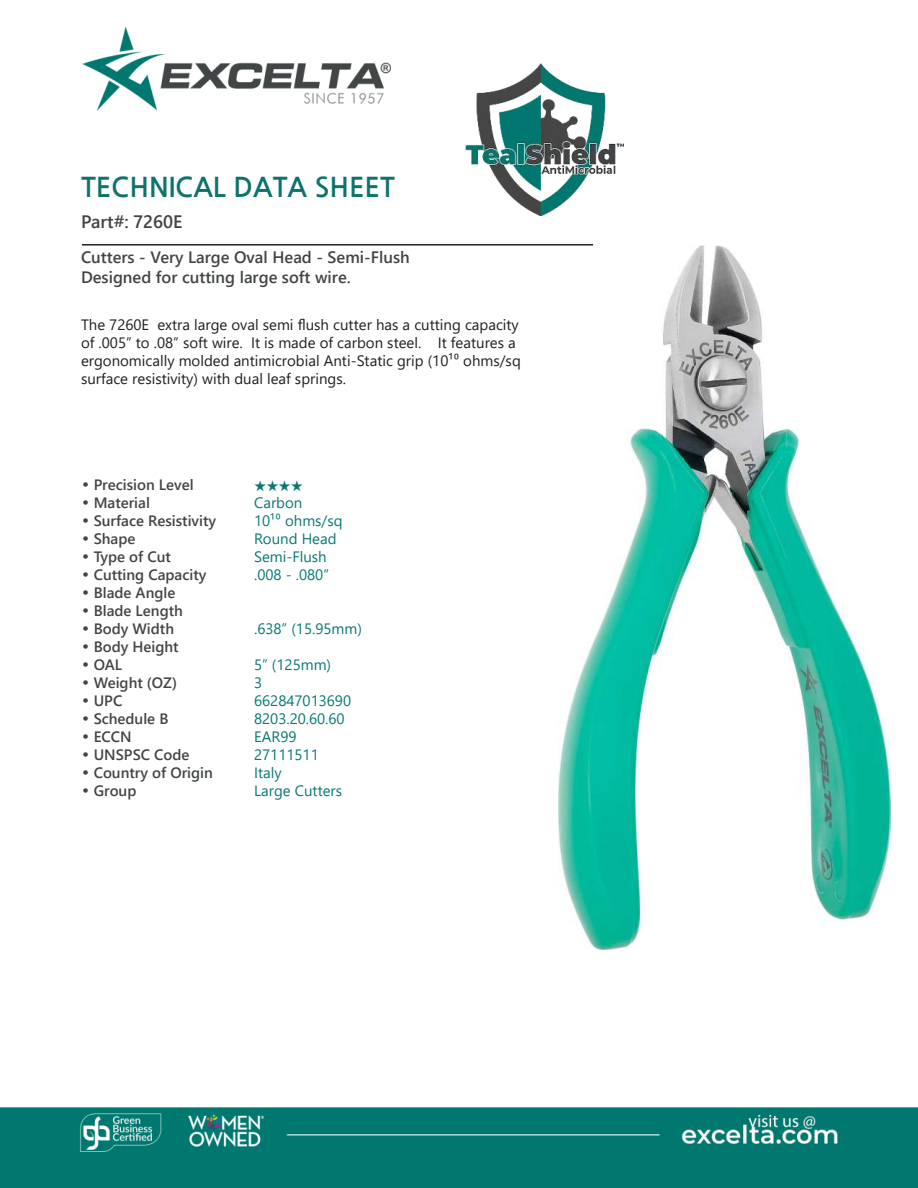
<style>
.page{position:relative;width:918px;height:1188px;background:#fff}
.page>*{position:absolute;margin:0;border:0;box-sizing:border-box;transform-origin:0 0}
.t1{font:700 27px "Nanum Gothic";color:#0d746d}
.t2{font:700 18px "Yu Gothic UI";color:#424546}
.t3{font:700 16.5px/19.8px "Yu Gothic UI";color:#424546}
.t4{font:15px/18px "Yu Gothic UI";color:#221f1f}
.t5{font:700 15px "Yu Gothic UI";color:#424546}
.t6{font:15px "Yu Gothic UI";color:#087875}
.t7{font:500 15px "ITC Zapf Dingbats";color:#087875}
.s1{font-family:"Century Gothic";font-weight:400}
</style>
<div class="page">
<img style="left:0;top:26px;width:918px;height:1162px">
<img style="left:558px;top:245px;width:333px;height:705px">
<hr style="left:82px;top:244px;width:511px;height:2px;background:#221f1f">
<img style="left:465px;top:64px;width:159px;height:151px">
<h1 class="t1" style="left:81px;top:171px;width:315px">TECHNICAL DATA SHEET</h1>
<p class="t2" style="left:81px;top:215px;width:103px">Part#: 7260E</p>
<p class="t3" style="left:81px;top:249px;width:330px">Cutters - Very Large Oval Head - Semi-Flush<br>Designed for cutting large soft wire.</p>
<p class="t4" style="left:81px;top:313px;width:441px">The 7260E extra large oval semi 昀氀ush cutter has a cutting capacity of .005” to .08” soft wire. It is made of carbon steel. It features a ergonomically molded antimicrobial Anti-Static grip (10¹⁰ ohms/sq surface resistivity) with dual leaf springs.</p>
<p class="t5" style="left:81px;top:479px;width:114px"><span class="s1">•</span> Precision Level</p>
<p class="t7" style="left:254px;top:478px;width:50px">★★★★</p>
<p class="t5" style="left:81px;top:497px;width:70px"><span class="s1">•</span> Material</p>
<p class="t6" style="left:254px;top:494px;width:50px">Carbon</p>
<p class="t5" style="left:81px;top:515px;width:137px"><span class="s1">•</span> Surface Resistivity</p>
<p class="t6" style="left:254px;top:507px;width:90px">10¹⁰ ohms/sq</p>
<p class="t5" style="left:81px;top:533px;width:56px"><span class="s1">•</span> Shape</p>
<p class="t6" style="left:254px;top:525px;width:84px">Round Head</p>
<p class="t5" style="left:81px;top:551px;width:92px"><span class="s1">•</span> Type of Cut</p>
<p class="t6" style="left:254px;top:543px;width:74px">Semi-Flush</p>
<p class="t5" style="left:81px;top:569px;width:127px"><span class="s1">•</span> Cutting Capacity</p>
<p class="t6" style="left:254px;top:561px;width:76px">.008 - .080”</p>
<p class="t5" style="left:81px;top:587px;width:96px"><span class="s1">•</span> Blade Angle</p>
<p class="t5" style="left:81px;top:605px;width:103px"><span class="s1">•</span> Blade Length</p>
<p class="t5" style="left:81px;top:623px;width:95px"><span class="s1">•</span> Body Width</p>
<p class="t6" style="left:254px;top:615px;width:109px">.638” (15.95mm)</p>
<p class="t5" style="left:81px;top:641px;width:99px"><span class="s1">•</span> Body Height</p>
<p class="t5" style="left:81px;top:659px;width:43px"><span class="s1">•</span> OAL</p>
<p class="t6" style="left:254px;top:651px;width:78px">5” (125mm)</p>
<p class="t5" style="left:81px;top:677px;width:98px"><span class="s1">•</span> Weight (OZ)</p>
<p class="t6" style="left:254px;top:674px;width:10px">3</p>
<p class="t5" style="left:81px;top:695px;width:43px"><span class="s1">•</span> UPC</p>
<p class="t6" style="left:254px;top:687px;width:99px">662847013690</p>
<p class="t5" style="left:81px;top:713px;width:89px"><span class="s1">•</span> Schedule B</p>
<p class="t6" style="left:254px;top:705px;width:92px">8203.20.60.60</p>
<p class="t5" style="left:81px;top:731px;width:52px"><span class="s1">•</span> ECCN</p>
<p class="t6" style="left:254px;top:723px;width:44px">EAR99</p>
<p class="t5" style="left:81px;top:749px;width:110px"><span class="s1">•</span> UNSPSC Code</p>
<p class="t6" style="left:254px;top:741px;width:66px">27111511</p>
<p class="t5" style="left:81px;top:767px;width:133px"><span class="s1">•</span> Country of Origin</p>
<p class="t6" style="left:254px;top:759px;width:29px">Italy</p>
<p class="t5" style="left:81px;top:785px;width:57px"><span class="s1">•</span> Group</p>
<p class="t6" style="left:254px;top:777px;width:90px">Large Cutters</p>
</div>
